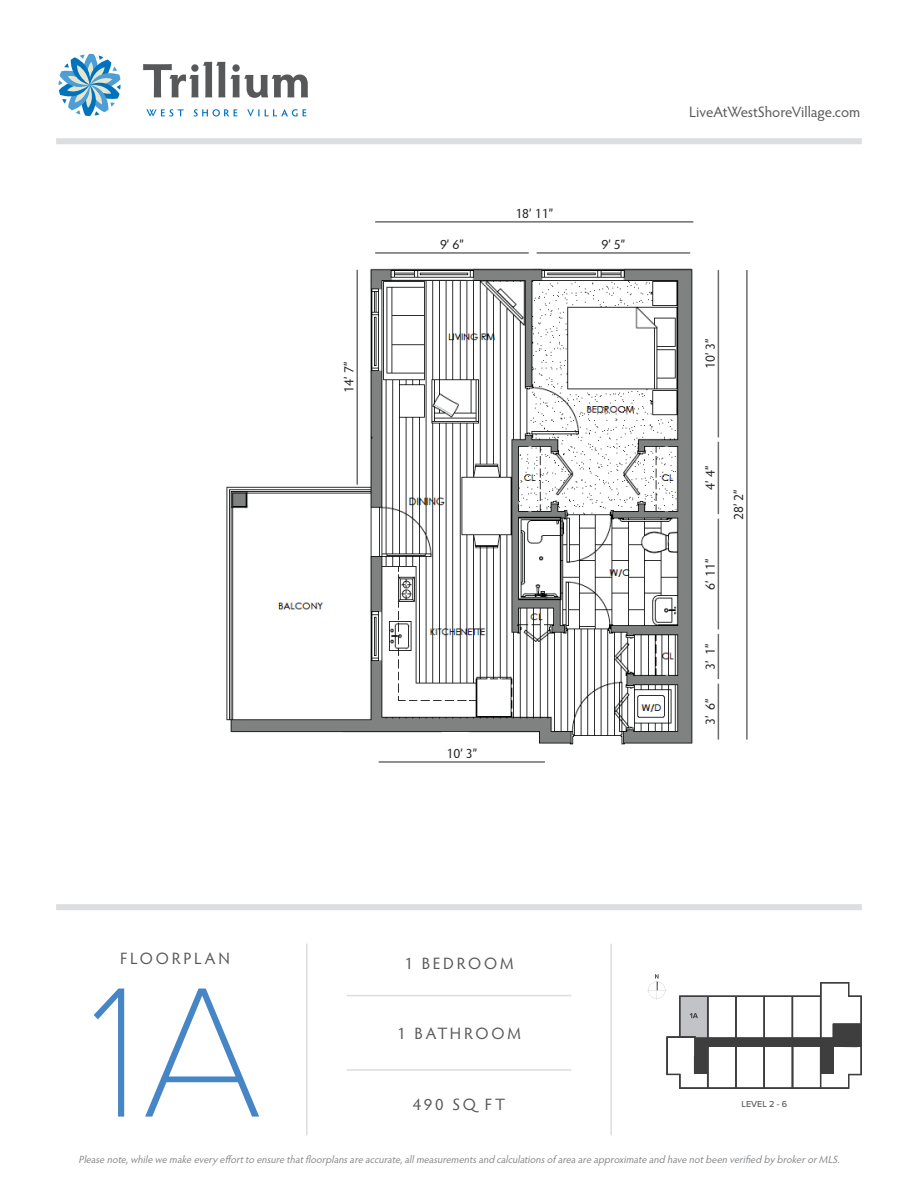
<style>
.page{position:relative;width:918px;height:1188px;background:#fff}
.page>*{position:absolute;margin:0;border:0;box-sizing:border-box;transform-origin:0 0}
.t1{font:100 192px "Proxima Nova T";color:#4786c6}
.t2{font:16.5px "Hypatia Sans Pro";letter-spacing:.165em;color:#57585a}
.t3{font:15px "Hypatia Sans Pro";letter-spacing:-.005em;color:#57585a}
.t4{font:13.5px "Hypatia Sans Pro";color:#231f20}
.t5{font:italic 10.5px "Hypatia Sans Pro";color:#87898c}
.t6{font:500 9px "Proxima Nova";color:#57585a}
</style>
<div class="page">
<div style="left:56px;top:138px;width:806px;height:6px;background:#dcdddf"></div>
<div style="left:56px;top:904px;width:806px;height:6px;background:#dcdddf"></div>
<hr style="left:306px;top:944px;width:2px;height:191px;background:#dcdddf">
<hr style="left:610px;top:944px;width:2px;height:191px;background:#dcdddf">
<hr style="left:347px;top:995px;width:224px;height:1px;background:#dcdddf">
<hr style="left:347px;top:1069px;width:224px;height:2px;background:#dcdddf">
<svg style="left:58px;top:54px;width:63px;height:62px"></svg>
<svg style="left:146px;top:109px;width:38px;height:8px"></svg>
<svg style="left:194px;top:109px;width:43px;height:8px"></svg>
<svg style="left:247px;top:109px;width:59px;height:8px"></svg>
<svg style="left:143px;top:62px;width:165px;height:36px"></svg>
<img style="left:226px;top:268px;width:467px;height:477px">
<svg style="left:647px;top:974px;width:215px;height:115px"></svg>
<hr style="left:375px;top:252px;width:154px;height:2px;background:#6c6d70">
<hr style="left:537px;top:252px;width:153px;height:2px;background:#6c6d70">
<hr style="left:718px;top:270px;width:1px;height:167px;background:#6c6d70">
<hr style="left:379px;top:761px;width:166px;height:2px;background:#6c6d70">
<hr style="left:356px;top:270px;width:2px;height:215px;background:#6c6d70">
<hr style="left:375px;top:221px;width:318px;height:2px;background:#6c6d70">
<hr style="left:718px;top:442px;width:1px;height:72px;background:#6c6d70">
<hr style="left:718px;top:519px;width:1px;height:110px;background:#6c6d70">
<hr style="left:718px;top:634px;width:1px;height:45px;background:#6c6d70">
<hr style="left:718px;top:684px;width:1px;height:56px;background:#6c6d70">
<hr style="left:746px;top:270px;width:2px;height:470px;background:#6c6d70">
<p class="t4" style="left:340px;top:393px;width:32px;rotate:-90deg">14’ 7”</p>
<p class="t4" style="left:515px;top:204px;width:39px">18’ 11”</p>
<p class="t4" style="left:440px;top:235px;width:25px">9’ 6”</p>
<p class="t4" style="left:601px;top:235px;width:25px">9’ 5”</p>
<p class="t4" style="left:446px;top:744px;width:32px">10’ 3”</p>
<h3 class="t3" style="left:689px;top:102px;width:173px">LiveAtWestShoreVillage.com</h3>
<p class="t4" style="left:701px;top:369px;width:32px;rotate:-90deg">10’ 3”</p>
<p class="t4" style="left:701px;top:490px;width:25px;rotate:-90deg">4’ 4”</p>
<p class="t4" style="left:701px;top:590px;width:32px;rotate:-90deg">6’ 11”</p>
<p class="t4" style="left:730px;top:520px;width:32px;rotate:-90deg">28’ 2”</p>
<p class="t4" style="left:701px;top:670px;width:28px;rotate:-90deg">3’ 1”</p>
<p class="t4" style="left:701px;top:725px;width:28px;rotate:-90deg">3’ 6”</p>
<h2 class="t2" style="left:120px;top:947px;width:111px">FLOORPLAN</h2>
<h2 class="t2" style="left:405px;top:952px;width:110px">1 BEDROOM</h2>
<h1 class="t1" style="left:88px;top:909px;width:177px">1A</h1>
<h2 class="t2" style="left:397px;top:1023px;width:125px">1 BATHROOM</h2>
<h2 class="t2" style="left:413px;top:1093px;width:94px">490 SQ FT</h2>
<p class="t6" style="left:741px;top:1097px;width:47px">LEVEL 2 - 6</p>
<p class="t5" style="left:79px;top:1153px;width:765px">Please note,while we make every effortto ensure thatfloorplansare accurate,allmeasurementsand calculationsof areaare approximate and have notbeen verified by brokerorMLS.</p>
</div>
